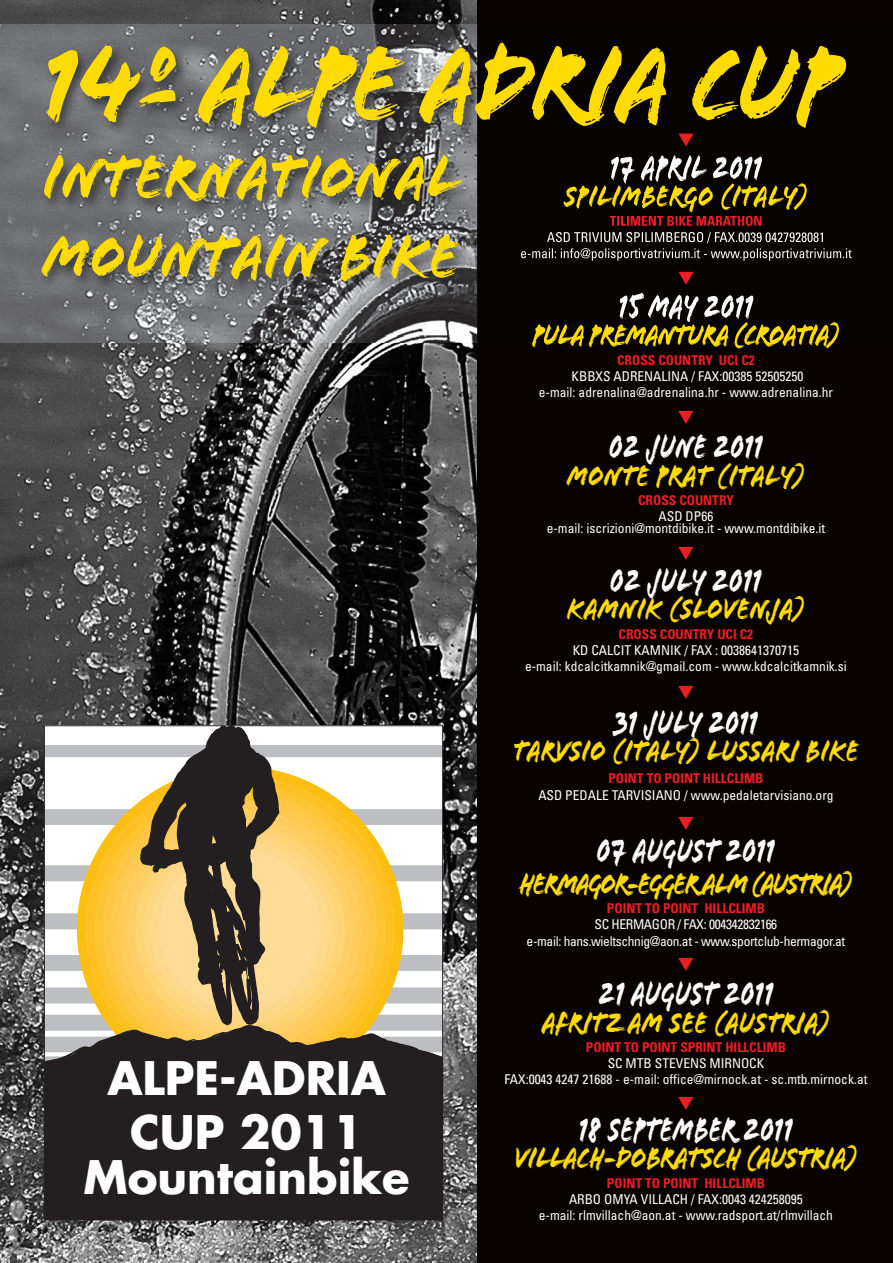
<style>
.page{position:relative;width:893px;height:1263px;background:#fff}
.page>*{position:absolute;margin:0;border:0;box-sizing:border-box;transform-origin:0 0}
.t1{font:111.6px "Flood Std";letter-spacing:-.025em;color:#ffdc01;scale:.83 1}
.t2{font:64.8px/79.5px "Flood Std";color:#ffdc01;scale:.83 1}
.t3{font:700 45px/54px "Futura";color:#fff;text-align:center}
.t4{font:36px "Flood Std";color:#fff;scale:.67 1}
.t5{font:31.5px "Flood Std";color:#ffdc01;scale:.76 1}
.t6{font:31.5px "Flood Std";letter-spacing:-.075em;color:#ffdc01;scale:.76 1}
.t7{font:31.5px "Flood Std";letter-spacing:-.02em;color:#ffdc01;scale:.76 1}
.t8{font:31.5px "Flood Std";letter-spacing:-.05em;color:#ffdc01;scale:.76 1}
.t9{font:condensed 13.5px/16.2px "Univers";color:#fff;text-align:center}
.t10{font:700 condensed 13.5px "Univers";color:#ee1d23}
.t11{font:condensed 13.5px/16.2px "Univers";letter-spacing:-.025em;color:#fff;text-align:center}
</style>
<div class="page">
<img style="left:0;top:0;width:477px;height:1263px">
<div style="left:477px;top:0;width:416px;height:1263px;background:#080302"></div>
<div style="left:241px;top:1084px;width:200px;height:134px;background:#231f20"></div>
<div style="left:46px;top:1084px;width:195px;height:134px;background:#231f20"></div>
<svg style="left:46px;top:727px;width:395px;height:357px"></svg>
<img style="left:0;top:24px;width:852px;height:318px">
<img style="left:610px;top:216px;width:151px;height:10px">
<img style="left:547px;top:232px;width:156px;height:10px">
<img style="left:521px;top:248px;width:95px;height:13px">
<img style="left:611px;top:168px;width:57px;height:15px">
<img style="left:564px;top:186px;width:49px;height:23px">
<img style="left:619px;top:293px;width:63px;height:27px">
<img style="left:532px;top:324px;width:42px;height:18px">
<img style="left:490px;top:120px;width:362px;height:48px">
<svg style="left:678px;top:272px;width:15px;height:13px"></svg>
<svg style="left:678px;top:134px;width:15px;height:13px"></svg>
<h1 class="t1" style="left:43px;top:13px;width:966px">14º ALPE ADRIA CUP</h1>
<h2 class="t2" style="left:43px;top:134px;width:504px">INTERNATIONAL<br>MOUNTAIN BIKE</h2>
<h3 class="t8" style="left:532px;top:315px;width:406px">PULA PREMANTURA (CROATIA)</h3>
<p class="t10" style="left:617px;top:355px;width:139px">CROSS COUNTRY UCI C2</p>
<p class="t9" style="left:539px;top:369px;width:296px">KBBXS ADRENALINA / FAX:00385 52505250<br>e-mail: adrenalina@adrenalina.hr - www.adrenalina.hr</p>
<h3 class="t4" style="left:609px;top:424px;width:232px">02 JUNE 2011</h3>
<h3 class="t5" style="left:567px;top:455px;width:314px">MONTE PRAT (ITALY)</h3>
<p class="t10" style="left:638px;top:495px;width:97px">CROSS COUNTRY</p>
<p class="t9" style="left:547px;top:511px;width:280px;line-height:12px">ASD DP66<br>e-mail: iscrizioni@montdibike.it - www.montdibike.it</p>
<h3 class="t4" style="left:610px;top:557px;width:228px">02 JULY 2011</h3>
<h3 class="t5" style="left:567px;top:589px;width:315px">KAMNIK (SLOVENJA)</h3>
<p class="t10" style="left:619px;top:629px;width:136px">CROSS COUNTRY UCI C2</p>
<p class="t9" style="left:525px;top:643px;width:323px">KD CALCIT KAMNIK / FAX : 0038641370715<br>e-mail: kdcalcitkamnik@gmail.com - www.kdcalcitkamnik.si</p>
<h3 class="t4" style="left:614px;top:699px;width:217px">31 JULY 2011</h3>
<h3 class="t5" style="left:513px;top:731px;width:456px">TARVSIO (ITALY) LUSSARI BIKE</h3>
<p class="t10" style="left:608px;top:774px;width:157px">POINT TO POINT HILLCLIMB</p>
<p class="t9" style="left:538px;top:788px;width:297px">ASD PEDALE TARVISIANO / www.pedaletarvisiano.org</p>
<h3 class="t4" style="left:597px;top:827px;width:268px">07 AUGUST 2011</h3>
<h3 class="t6" style="left:519px;top:863px;width:441px">HERMAGOR-EGGERALM (AUSTRIA)</h3>
<p class="t10" style="left:607px;top:903px;width:160px">POINT TO POINT HILLCLIMB</p>
<p class="t11" style="left:527px;top:917px;width:320px">SC HERMAGOR / FAX: 004342832166<br>e-mail: hans.wieltschnig@aon.at - www.sportclub-hermagor.at</p>
<h3 class="t3" style="left:107px;top:1054px;width:280px">ALPE-ADRIA<br>CUP 2011</h3>
<h3 class="t3" style="left:84px;top:1153px;width:328px">Mountainbike</h3>
<h3 class="t4" style="left:598px;top:971px;width:264px">21 AUGUST 2011</h3>
<h3 class="t5" style="left:542px;top:1002px;width:380px">AFRITZ AM SEE (AUSTRIA)</h3>
<p class="t10" style="left:586px;top:1042px;width:202px">POINT TO POINT SPRINT HILLCLIMB</p>
<p class="t9" style="left:504px;top:1056px;width:365px">SC MTB STEVENS MIRNOCK<br>FAX:0043 4247 21688 - e-mail: office@mirnock.at - sc.mtb.mirnock.at</p>
<h3 class="t4" style="left:579px;top:1107px;width:322px">18 SEPTEMBER 2011</h3>
<h3 class="t7" style="left:514px;top:1138px;width:453px">VILLACH-DOBRATSCH (AUSTRIA)</h3>
<p class="t10" style="left:607px;top:1178px;width:160px">POINT TO POINT HILLCLIMB</p>
<p class="t9" style="left:539px;top:1192px;width:296px">ARBO OMYA VILLACH / FAX:0043 424258095<br>e-mail: rlmvillach@aon.at - www.radsport.at/rlmvillach</p>
</div>
